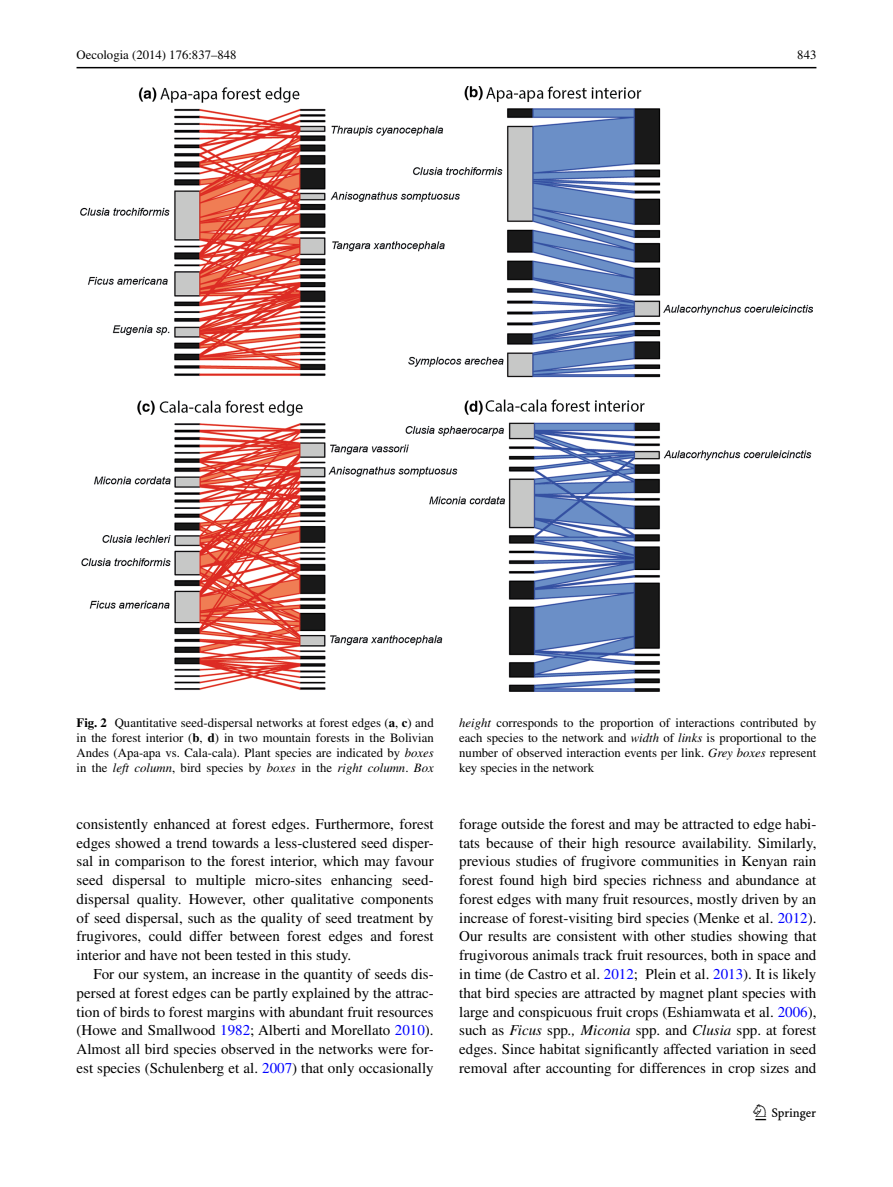
<style>
.page{position:relative;width:893px;height:1187px;background:#fff}
.page>*{position:absolute;margin:0;border:0;box-sizing:border-box;transform-origin:0 0}
.t1{font:22.5px "Springnew";color:#000}
.t2{font:15px/18.8px "Times";color:#000;text-align:justify}
.t3{font:12.75px/15px "Times";color:#000;text-align:justify}
.s1{font-weight:700}
.s2{font-style:italic}
.s3{color:#00f}
</style>
<div class="page">
<hr style="left:77px;top:67px;width:739px;height:1px;background:#000">
<img style="left:81px;top:87px;width:731px;height:604px">
<p class="t3" style="left:77px;top:48px;width:162px">Oecologia (2014) 176:837–848</p>
<p class="t3" style="left:797px;top:48px;width:21px">843</p>
<p class="t3" style="left:77px;top:715px;width:359px"><span class="s1">Fig. 2</span> Quantitative seed-dispersal networks at forest edges (<span class="s1">a</span>, <span class="s1">c</span>) and in the forest interior (<span class="s1">b</span>, <span class="s1">d</span>) in two mountain forests in the Bolivian Andes (Apa-apa vs. Cala-cala). Plant species are indicated by <span class="s2">boxes </span>in the <span class="s2">left column</span>, bird species by <span class="s2">boxes</span> in the <span class="s2">right column</span>. <span class="s2">Box</span></p>
<p class="t3" style="left:459px;top:715px;width:359px"><span class="s2">height</span> corresponds to the proportion of interactions contributed by each species to the network and <span class="s2">width</span> of <span class="s2">links</span> is proportional to the number of observed interaction events per link. <span class="s2">Grey boxes</span> represent key species in the network</p>
<p class="t2" style="left:77px;top:814px;width:359px">consistently enhanced at forest edges. Furthermore, forest edges showed a trend towards a less-clustered seed disper&shy;sal in comparison to the forest interior, which may favour seed dispersal to multiple micro-sites enhancing seed&shy;dispersal quality. However, other qualitative components of seed dispersal, such as the quality of seed treatment by frugivores, could differ between forest edges and forest interior and have not been tested in this study.</p>
<p class="t2" style="left:77px;top:964px;width:359px;text-indent:17px">For our system, an increase in the quantity of seeds dis&shy;persed at forest edges can be partly explained by the attrac&shy;tion of birds to forest margins with abundant fruit resources (Howe and Smallwood <span class="s3">1982</span>; Alberti and Morellato <span class="s3">2010</span>).<br>Almost all bird species observed in the networks were for&shy;est species (Schulenberg et al. <span class="s3">2007</span>) that only occasionally</p>
<p class="t2" style="left:459px;top:814px;width:359px">forage outside the forest and may be attracted to edge habi&shy;tats because of their high resource availability. Similarly, previous studies of frugivore communities in Kenyan rain forest found high bird species richness and abundance at forest edges with many fruit resources, mostly driven by an increase of forest-visiting bird species (Menke et al. <span class="s3">2012</span>).<br>Our results are consistent with other studies showing that frugivorous animals track fruit resources, both in space and in time (de Castro et al. <span class="s3">2012</span>; Plein et al. <span class="s3">2013</span>). It is likely that bird species are attracted by magnet plant species with large and conspicuous fruit crops (Eshiamwata et al. <span class="s3">2006</span>), such as <span class="s2">Ficus</span> spp<span class="s2">., Miconia</span> spp. and <span class="s2">Clusia</span> spp. at forest edges. Since habitat significantly affected variation in seed removal after accounting for differences in crop sizes and</p>
<h1 class="t1" style="left:755px;top:1104px;width:62px">1 3</h1>
</div>
